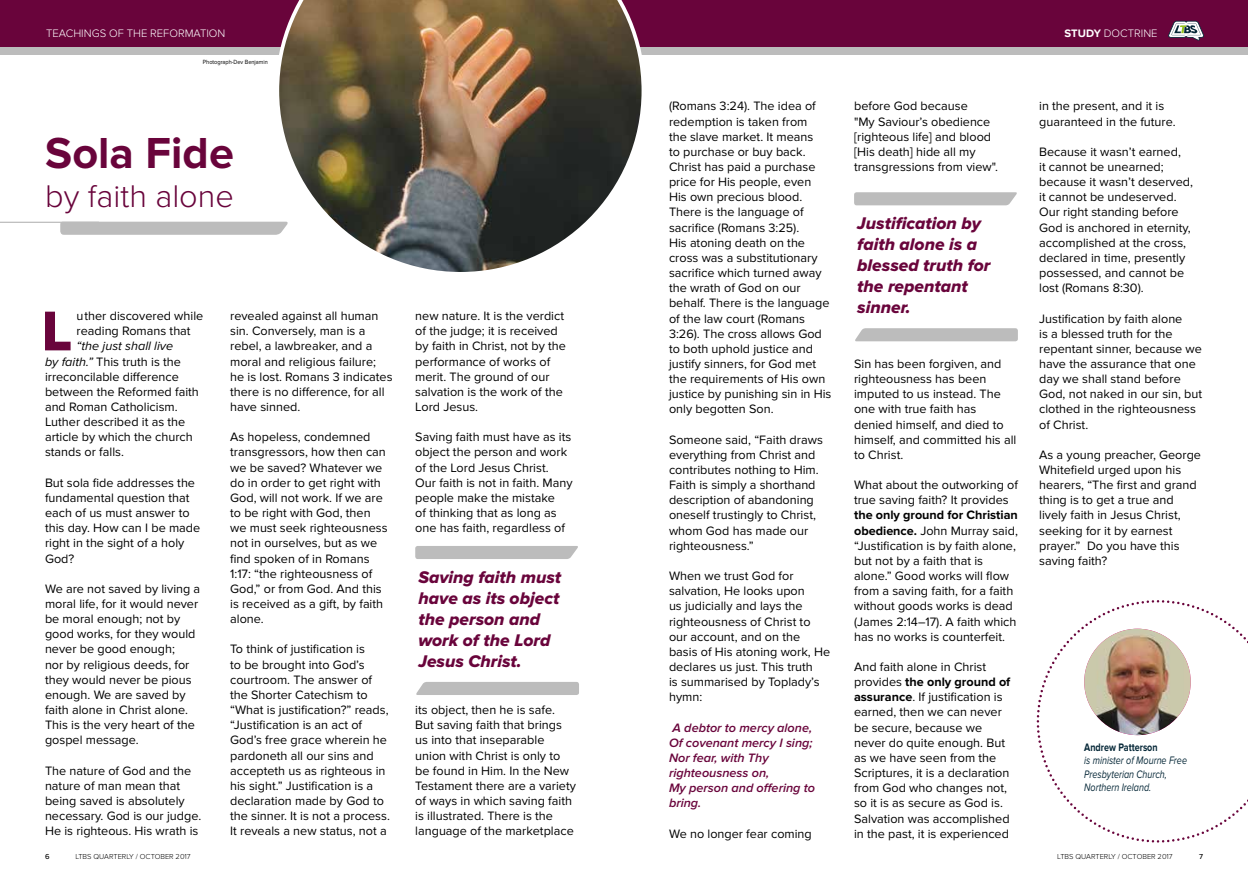
<style>
.page{position:relative;width:1248px;height:886px;background:#fff}
.page>*{position:absolute;margin:0;border:0;box-sizing:border-box;transform-origin:0 0}
.t1{font:58px "Proxima Nova Extrabld";color:#69043b}
.t2{font:700 45px "Proxima Nova";color:#69043b}
.t3{font:300 32.5px "Proxima Nova";color:#69043b}
.t4{font:17.5px/21px "Proxima Nova Extrabld It";color:#69043b}
.t5{font:12.62px/15.1px "Proxima Nova";color:#000}
.t6{font:italic 600 12.62px/15.1px "Proxima Nova";color:#69043b}
.t7{font:italic 11.25px/13.5px "Proxima Nova";color:#062838;scale:.8 1}
.t8{font:300 11.25px "Proxima Nova";color:#fff}
.t9{font:700 11.25px "Proxima Nova";color:#062838;scale:.8 1}
.t10{font:300 7.5px "Proxima Nova";color:#000}
.t11{font:500 7.5px "Proxima Nova";color:#000}
.t12{font:6.25px "Proxima Nova";color:#000;scale:.9 1}
.s1{font-style:italic}
.s2{font-weight:700}
</style>
<div class="page">
<div style="left:0;top:46px;width:1247px;height:8px;background:#bcbcbc"></div>
<svg style="left:1036px;top:600px;width:212px;height:243px"></svg>
<img style="left:1084px;top:629px;width:106px;height:106px;border-radius:53px">
<div style="left:0;top:0;width:1247px;height:46px;background:#69043b"></div>
<img style="left:275px;top:0;width:370px;height:272px">
<svg style="left:60px;top:222px;width:229px;height:13px;background:#bebebe"></svg>
<hr style="left:0;top:222px;width:99px;height:1px;background:#bcbcbc">
<svg style="left:1168px;top:21px;width:35px;height:20px"></svg>
<div style="left:415px;top:546px;width:163px;height:13px;background:#bcbcbc"></div>
<div style="left:416px;top:682px;width:163px;height:13px;background:#bcbcbc"></div>
<svg style="left:854px;top:192px;width:163px;height:13px;background:#bebebe"></svg>
<svg style="left:855px;top:328px;width:162px;height:13px;background:#bebebe"></svg>
<p class="t8" style="left:46px;top:27px;width:181px">TEACHINGS OF THE REFORMATION</p>
<p class="t12" style="left:203px;top:59px;width:74px">Photograph-Dev Benjamin</p>
<h2 class="t2" style="left:45px;top:127px;width:190px">Sola Fide</h2>
<h3 class="t3" style="left:45px;top:177px;width:190px">by faith alone</h3>
<h1 class="t1" style="left:42px;top:298px;width:32px">L</h1>
<p class="t5" style="left:77px;top:309px;width:128px">uther discovered while reading Romans that</p>
<p class="t5" style="left:45px;top:339px;width:155px;text-indent:32px"><span class="s1">“the just shall live<br>by faith.”</span> This truth is the irreconcilable difference between the Reformed faith and Roman Catholicism.<br>Luther described it as the article by which the church stands or falls.</p>
<p class="t5" style="left:45px;top:475px;width:157px">But sola fide addresses the fundamental question that each of us must answer to this day. How can I be made right in the sight of a holy<br>God?</p>
<p class="t5" style="left:45px;top:581px;width:157px">We are not saved by living a moral life, for it would never be moral enough; not by good works, for they would never be good enough;<br>nor by religious deeds, for they would never be pious enough. We are saved by faith alone in Christ alone.<br>This is the very heart of the gospel message.</p>
<p class="t5" style="left:45px;top:763px;width:158px">The nature of God and the nature of man mean that being saved is absolutely necessary. God is our judge.<br>He is righteous. His wrath is</p>
<p class="t5" style="left:230px;top:309px;width:164px">revealed against all human sin. Conversely, man is a rebel, a lawbreaker, and a moral and religious failure; he is lost. Romans 3 indicates there is no difference, for all have sinned.</p>
<p class="t5" style="left:230px;top:430px;width:159px">As hopeless, condemned transgressors, how then can we be saved? Whatever we do in order to get right with<br>God, will not work. If we are to be right with God, then we must seek righteousness not in ourselves, but as we find spoken of in Romans<br>1:17: “the righteousness of<br>God,” or from God. And this is received as a gift, by faith alone.</p>
<p class="t5" style="left:230px;top:642px;width:161px">To think of justification is<br>to be brought into God’s courtroom. The answer of the Shorter Catechism to “What is justification?” reads, “Justification is an act of<br>God’s free grace wherein he pardoneth all our sins and accepteth us as righteous in his sight.” Justification is a declaration made by God to the sinner. It is not a process.<br>It reveals a new status, not a</p>
<p class="t5" style="left:415px;top:309px;width:152px">new nature. It is the verdict of the judge; it is received by faith in Christ, not by the performance of works of merit. The ground of our salvation is the work of the<br>Lord Jesus.</p>
<p class="t5" style="left:415px;top:430px;width:159px">Saving faith must have as its object the person and work of the Lord Jesus Christ.<br>Our faith is not in faith. Many people make the mistake<br>of thinking that as long as one has faith, regardless of</p>
<h3 class="t4" style="left:418px;top:568px;width:144px">Saving faith must have as its object the person and work of the Lord<br>Jesus Christ.</h3>
<p class="t5" style="left:415px;top:703px;width:162px">its object, then he is safe.<br>But saving faith that brings us into that inseparable union with Christ is only to be found in Him. In the New<br>Testament there are a variety of ways in which saving faith is illustrated. There is the language of the marketplace</p>
<p class="t8" style="left:1064px;top:27px;width:94px"><span class="s2">STUDY</span> DOCTRINE</p>
<p class="t5" style="left:669px;top:99px;width:164px">(Romans 3:24). The idea of redemption is taken from<br>the slave market. It means<br>to purchase or buy back.<br>Christ has paid a purchase price for His people, even<br>His own precious blood.<br>There is the language of sacrifice (Romans 3:25).<br>His atoning death on the cross was a substitutionary sacrifice which turned away the wrath of God on our behalf. There is the language of the law court (Romans<br>3:26). The cross allows God to both uphold justice and justify sinners, for God met the requirements of His own justice by punishing sin in His only begotten Son.</p>
<p class="t5" style="left:669px;top:432px;width:155px">Someone said, “Faith draws everything from Christ and contributes nothing to Him.<br>Faith is simply a shorthand description of abandoning oneself trustingly to Christ, whom God has made our righteousness.”</p>
<p class="t5" style="left:669px;top:569px;width:163px">When we trust God for salvation, He looks upon<br>us judicially and lays the righteousness of Christ to our account, and on the basis of His atoning work, He declares us just. This truth<br>is summarised by Toplady’s hymn:</p>
<p class="t6" style="left:669px;top:720px;width:147px">A debtor to mercy alone,<br>Of covenant mercy I sing;<br>Nor fear, with Thy righteousness on,<br>My person and offering to bring.</p>
<p class="t5" style="left:669px;top:826px;width:144px">We no longer fear coming</p>
<p class="t5" style="left:854px;top:99px;width:145px">before God because<br>"My Saviour’s obedience [righteous life] and blood [His death] hide all my transgressions from view".</p>
<h3 class="t4" style="left:857px;top:214px;width:135px">Justification by faith alone is a blessed truth for the repentant sinner.</h3>
<p class="t5" style="left:854px;top:357px;width:164px">Sin has been forgiven, and righteousness has been imputed to us instead. The one with true faith has denied himself, and died to himself, and committed his all to Christ.</p>
<p class="t5" style="left:854px;top:478px;width:165px">What about the outworking of true saving faith? It provides</p>
<p class="t5" style="left:854px;top:508px;width:165px"><span class="s2">the only ground for Christian obedience.</span> John Murray said, “Justification is by faith alone, but not by a faith that is alone.” Good works will flow from a saving faith, for a faith without goods works is dead (James 2:14–17). A faith which has no works is counterfeit.</p>
<p class="t5" style="left:854px;top:660px;width:158px">And faith alone in Christ provides <span class="s2">the only ground of assurance</span>. If justification is earned, then we can never be secure, because we never do quite enough. But as we have seen from the<br>Scriptures, it is a declaration from God who changes not, so it is as secure as God is.<br>Salvation was accomplished in the past, it is experienced</p>
<p class="t5" style="left:1039px;top:99px;width:138px">in the present, and it is guaranteed in the future.</p>
<p class="t5" style="left:1039px;top:144px;width:155px">Because it wasn’t earned,<br>it cannot be unearned; because it wasn’t deserved, it cannot be undeserved.<br>Our right standing before<br>God is anchored in eternity, accomplished at the cross, declared in time, presently possessed, and cannot be lost (Romans 8:30).</p>
<p class="t5" style="left:1039px;top:311px;width:164px">Justification by faith alone<br>is a blessed truth for the repentant sinner, because we have the assurance that one day we shall stand before<br>God, not naked in our sin, but clothed in the righteousness of Christ.</p>
<p class="t5" style="left:1039px;top:447px;width:163px">As a young preacher, George<br>Whitefield urged upon his hearers, “The first and grand thing is to get a true and lively faith in Jesus Christ, seeking for it by earnest prayer.” Do you have this saving faith?</p>
<p class="t9" style="left:1084px;top:740px;width:93px">Andrew Patterson</p>
<p class="t7" style="left:1084px;top:754px;width:130px">is minister of Mourne Free<br>Presbyterian Church,<br>Northern Ireland.</p>
<p class="t11" style="left:45px;top:852px;width:6px">6</p>
<p class="t10" style="left:75px;top:852px;width:117px">LTBS QUARTERLY / OCTOBER 2017</p>
<p class="t10" style="left:1057px;top:852px;width:117px">LTBS QUARTERLY / OCTOBER 2017</p>
<p class="t11" style="left:1198px;top:852px;width:5px">7</p>
</div>
